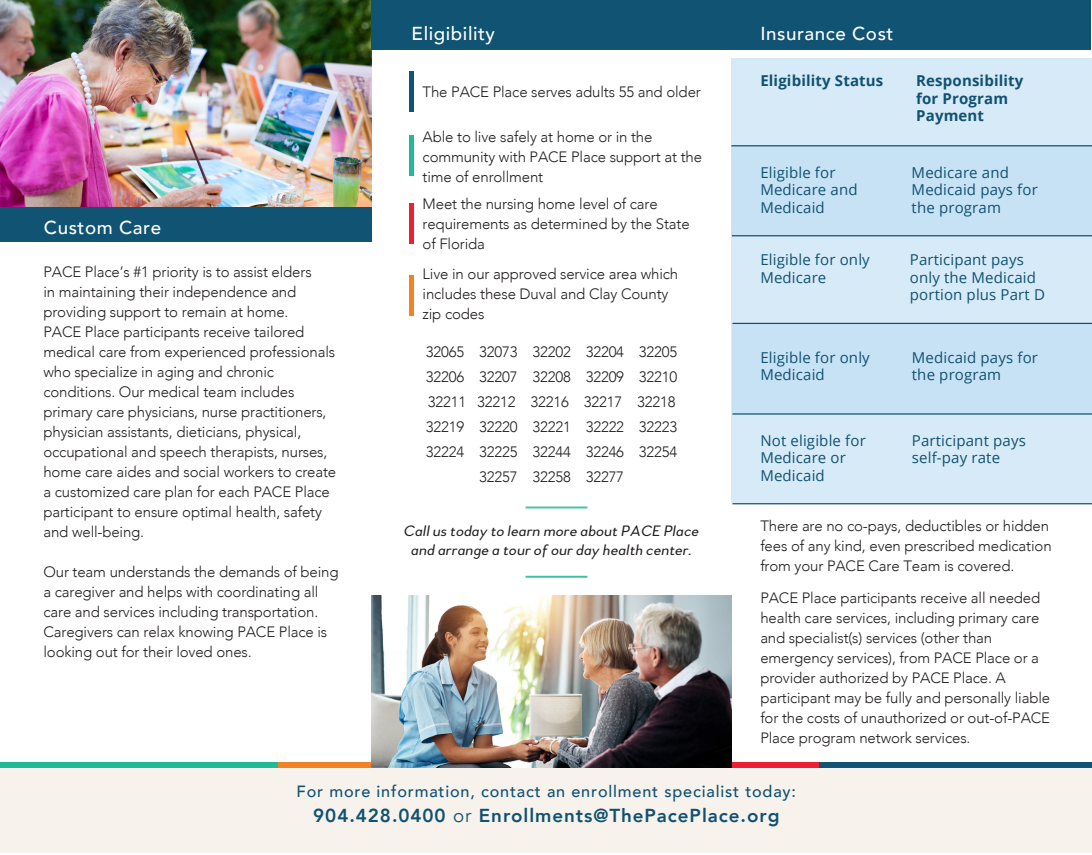
<style>
.page{position:relative;width:1092px;height:855px;background:#fff}
.page>*{position:absolute;margin:0;border:0;box-sizing:border-box;transform-origin:0 0}
.t1{font:800 18.75px "Avenir";letter-spacing:.05em;color:#115272}
.t2{font:500 18.75px "Avenir";letter-spacing:.03em;color:#fff}
.t3{font:500 16.25px "Avenir";letter-spacing:.05em;color:#115272}
.t4{font:300 15px/20px "Avenir";letter-spacing:-.01em;color:#231f20}
.t5{font:15px/17.5px "Open Sans";letter-spacing:.01em;color:#115272}
.t6{font:italic 15px "Woodford Bourne";letter-spacing:.01em;color:#231f20}
.t7{font:700 15px "Open Sans";letter-spacing:.01em;color:#115272}
.s1{font-weight:400}
</style>
<div class="page">
<img style="left:0;top:0;width:371px;height:208px">
<div style="left:814px;top:762px;width:277px;height:14px;background:#105372"></div>
<div style="left:274px;top:762px;width:277px;height:14px;background:#f08326"></div>
<div style="left:541px;top:762px;width:277px;height:14px;background:#ed2033"></div>
<div style="left:0;top:762px;width:277px;height:14px;background:#21b997"></div>
<div style="left:731px;top:58px;width:360px;height:445px;background:#d7eaf7"></div>
<div style="left:731px;top:146px;width:360px;height:89px;background:#c7e2f4"></div>
<div style="left:732px;top:324px;width:359px;height:89px;background:#c7e2f4"></div>
<div style="left:0;top:208px;width:371px;height:34px;background:#105372"></div>
<div style="left:371px;top:0;width:719px;height:49px;background:#105372"></div>
<div style="left:409px;top:72px;width:5px;height:40px;background:#105372"></div>
<div style="left:409px;top:204px;width:5px;height:40px;background:#ed2033"></div>
<div style="left:409px;top:135px;width:5px;height:41px;background:#21b997"></div>
<div style="left:409px;top:275px;width:5px;height:40px;background:#f08326"></div>
<img style="left:371px;top:595px;width:360px;height:173px">
<hr style="left:525px;top:507px;width:62px;height:1px;background:#22b996">
<hr style="left:525px;top:508px;width:62px;height:1px;background:#22b996">
<hr style="left:525px;top:576px;width:62px;height:1px;background:#22b996">
<hr style="left:525px;top:577px;width:62px;height:1px;background:#22b996">
<div style="left:0;top:768px;width:1091px;height:85px;background:#f7f2eb"></div>
<hr style="left:731px;top:145px;width:360px;height:1px;background:#115272">
<hr style="left:731px;top:235px;width:360px;height:1px;background:#115272">
<hr style="left:732px;top:323px;width:359px;height:1px;background:#115272">
<hr style="left:732px;top:413px;width:359px;height:2px;background:#115272">
<hr style="left:732px;top:503px;width:359px;height:1px;background:#115272">
<p class="t2" style="left:44px;top:211px;width:119px">Custom Care</p>
<p class="t4" style="left:43px;top:262px;width:270px">PACE Place’s #1 priority is to assist elders in maintaining their independence and providing support to remain at home.</p>
<p class="t4" style="left:43px;top:322px;width:294px">PACE Place participants receive tailored medical care from experienced professionals who specialize in aging and chronic conditions. Our medical team includes primary care physicians, nurse practitioners, physician assistants, dieticians, physical, occupational and speech therapists, nurses, home care aides and social workers to create a customized care plan for each PACE Place participant to ensure optimal health, safety and well-being.</p>
<p class="t4" style="left:43px;top:562px;width:296px">Our team understands the demands of being</p>
<p class="t4" style="left:43px;top:582px;width:276px">a caregiver and helps with coordinating all</p>
<p class="t4" style="left:43px;top:602px;width:285px">care and services including transportation.<br>Caregivers can relax knowing PACE Place is looking out for their loved ones.</p>
<p class="t2" style="left:411px;top:17px;width:85px">Eligibility</p>
<p class="t2" style="left:760px;top:17px;width:135px">Insurance Cost</p>
<p class="t4" style="left:422px;top:81px;width:280px">The PACE Place serves adults 55 and older</p>
<p class="t4" style="left:422px;top:127px;width:281px">Able to live safely at home or in the community with PACE Place support at the time of enrollment</p>
<p class="t4" style="left:422px;top:194px;width:268px">Meet the nursing home level of care requirements as determined by the State of Florida</p>
<p class="t4" style="left:422px;top:264px;width:257px">Live in our approved service area which includes these Duval and Clay County</p>
<p class="t4" style="left:422px;top:304px;width:63px">zip codes</p>
<p class="t4" style="left:426px;top:342px;width:253px">32065 32073 32202 32204 32205</p>
<p class="t4" style="left:426px;top:367px;width:253px">32206 32207 32208 32209 32210</p>
<p class="t4" style="left:427px;top:392px;width:249px">32211 32212 32216 32217 32218</p>
<p class="t4" style="left:426px;top:417px;width:253px">32219 32220 32221 32222 32223</p>
<p class="t4" style="left:426px;top:442px;width:253px">32224 32225 32244 32246 32254</p>
<p class="t4" style="left:479px;top:467px;width:146px">32257 32258 32277</p>
<p class="t7" style="left:760px;top:70px;width:124px">Eligibility Status</p>
<p class="t5" style="left:760px;top:163px;width:77px">Eligible for</p>
<p class="t5" style="left:760px;top:181px;width:99px">Medicare and<br>Medicaid</p>
<p class="t5" style="left:760px;top:251px;width:111px">Eligible for only<br>Medicare</p>
<p class="t5" style="left:760px;top:348px;width:111px">Eligible for only<br>Medicaid</p>
<p class="t5" style="left:760px;top:431px;width:107px">Not eligible for<br>Medicare or</p>
<p class="t5" style="left:760px;top:466px;width:66px">Medicaid</p>
<p class="t7" style="left:916px;top:70px;width:109px">Responsibility</p>
<p class="t7" style="left:916px;top:88px;width:93px">for Program</p>
<p class="t7" style="left:916px;top:105px;width:69px">Payment</p>
<p class="t5" style="left:911px;top:163px;width:128px">Medicare and<br>Medicaid pays for the program</p>
<p class="t5" style="left:909px;top:251px;width:137px">Participant pays only the Medicaid portion plus Part D</p>
<p class="t5" style="left:911px;top:348px;width:128px">Medicaid pays for the program</p>
<p class="t5" style="left:911px;top:431px;width:115px">Participant pays self-pay rate</p>
<p class="t6" style="left:404px;top:522px;width:296px">Call us today to learn more about PACE Place</p>
<p class="t6" style="left:411px;top:541px;width:282px">and arrange a tour of our day health center.</p>
<p class="t4" style="left:760px;top:516px;width:290px">There are no co-pays, deductibles or hidden</p>
<p class="t4" style="left:760px;top:536px;width:293px">fees of any kind, even prescribed medication</p>
<p class="t4" style="left:760px;top:556px;width:255px">from your PACE Care Team is covered.</p>
<p class="t4" style="left:760px;top:588px;width:281px">PACE Place participants receive all needed</p>
<p class="t4" style="left:760px;top:608px;width:280px">health care services, including primary care</p>
<p class="t4" style="left:760px;top:628px;width:233px">and specialist(s) services (other than</p>
<p class="t4" style="left:760px;top:648px;width:280px">emergency services), from PACE Place or a</p>
<p class="t4" style="left:760px;top:668px;width:247px">provider authorized by PACE Place. A</p>
<p class="t4" style="left:760px;top:688px;width:291px">participant may be fully and personally liable</p>
<p class="t4" style="left:760px;top:708px;width:291px">for the costs of unauthorized or out-of-PACE</p>
<p class="t4" style="left:760px;top:728px;width:212px">Place program network services.</p>
<p class="t3" style="left:296px;top:777px;width:501px">For more information, contact an enrollment specialist today:</p>
<p class="t1" style="left:313px;top:801px;width:467px">904.428.0400 <span class="s1">or</span> Enrollments@ThePacePlace.org</p>
</div>
